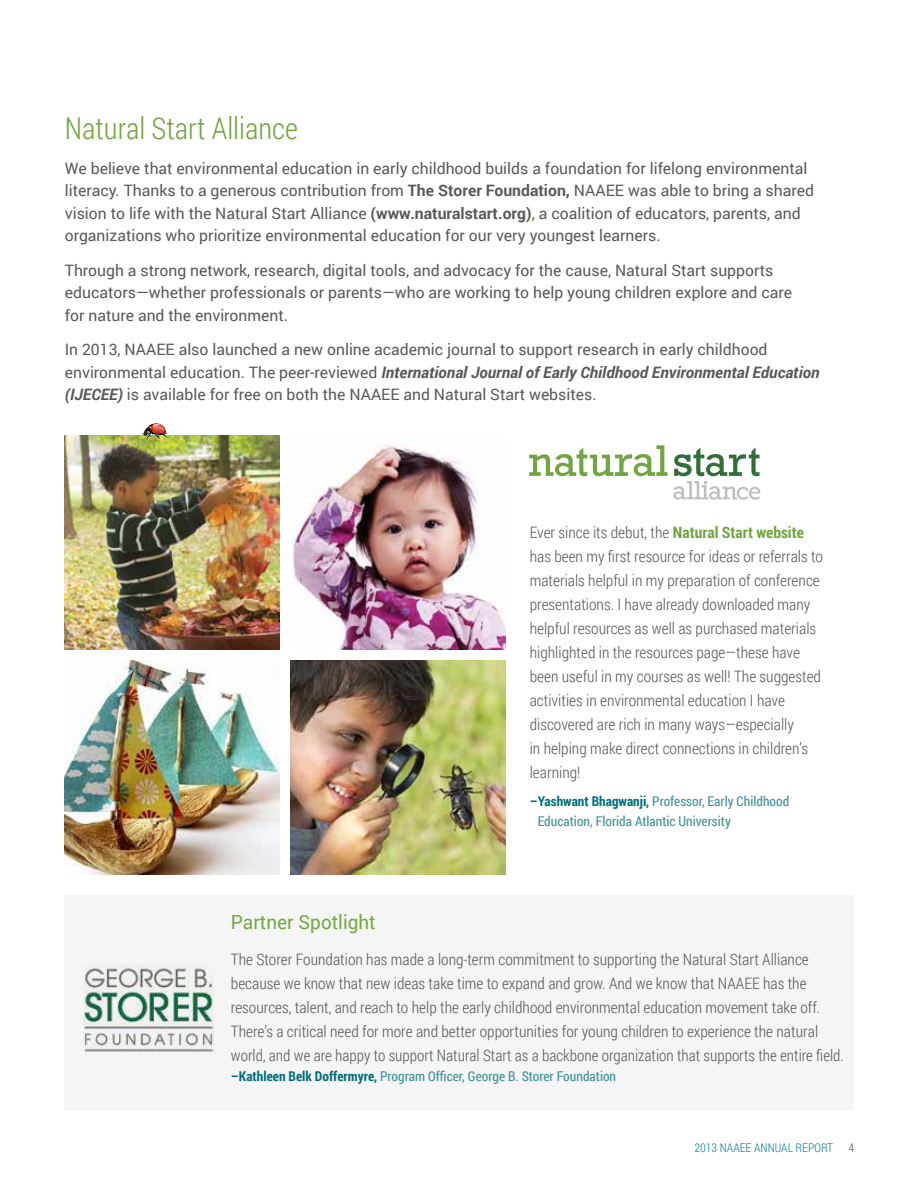
<style>
.page{position:relative;width:918px;height:1188px;background:#fff}
.page>*{position:absolute;margin:0;border:0;box-sizing:border-box;transform-origin:0 0}
.t1{font:300 30px "Roboto Condensed";color:#72a441}
.t2{font:19.5px "Roboto";color:#74a742}
.t3{font:300 15.75px/24px "Roboto Condensed";color:#58595b}
.t4{font:15.75px/22.5px "Roboto";color:#58595b}
.t5{font:13.5px/19.5px "Roboto Condensed";color:#40929a}
.t6{font:300 12px "Roboto Condensed";color:#0c7e96}
.t7{font:300 12px "Roboto Condensed";color:#58595b}
.s1{font-weight:700}
.s2{font-weight:500;color:#fff}
.s3{font-weight:700;font-style:italic}
.s4{font-weight:700;color:#72a441}
.s5{font-weight:700;color:#006e78}
</style>
<div class="page">
<div style="left:65px;top:896px;width:789px;height:215px;background:#f5f5f5"></div>
<img style="left:84px;top:965px;width:129px;height:87px">
<img style="left:65px;top:660px;width:214px;height:214px">
<img style="left:65px;top:435px;width:214px;height:215px">
<img style="left:291px;top:660px;width:214px;height:214px">
<img style="left:292px;top:444px;width:213px;height:206px">
<svg style="left:142px;top:423px;width:25px;height:17px"></svg>
<svg style="left:529px;top:445px;width:231px;height:55px"></svg>
<h1 class="t1" style="left:65px;top:108px;width:235px">Natural Start Alliance</h1>
<p class="t4" style="left:65px;top:156px;width:751px">We believe that environmental education in early childhood builds a foundation for lifelong environmental literacy. Thanks to a generous contribution from <span class="s1">The Storer Foundation,</span> NAAEE was able to bring a shared vision to life with the Natural Start Alliance <span class="s1">(www.naturalstart.org)</span><span class="s2">,</span> a coalition of educators, parents, and organizations who prioritize environmental education for our very youngest learners.</p>
<p class="t4" style="left:65px;top:258px;width:729px">Through a strong network, research, digital tools, and advocacy for the cause, Natural Start supports educators—whether professionals or parents—who are working to help young children explore and care for nature and the environment.</p>
<p class="t4" style="left:65px;top:338px;width:756px">In 2013, NAAEE also launched a new online academic journal to support research in early childhood environmental education. The peer-reviewed <span class="s3">International Journal of Early Childhood Environmental Education (IJECEE)</span> is available for free on both the NAAEE and Natural Start websites.</p>
<p class="t3" style="left:530px;top:519px;width:295px">Ever since its debut, the <span class="s4">Natural Start website </span>has been my first resource for ideas or referrals to materials helpful in my preparation of conference presentations. I have already downloaded many helpful resources as well as purchased materials highlighted in the resources page—these have been useful in my courses as well! The suggested activities in environmental education I have discovered are rich in many ways—especially<br>in helping make direct connections in children’s learning!</p>
<p class="t5" style="left:538px;top:791px;width:253px;text-indent:-8px"><span class="s5">–Yashwant Bhagwanji,</span> Professor, Early Childhood<br>Education, Florida Atlantic University</p>
<p class="t2" style="left:231px;top:908px;width:146px">Partner Spotlight</p>
<p class="t3" style="left:231px;top:947px;width:614px">The Storer Foundation has made a long-term commitment to supporting the Natural Start Alliance because we know that new ideas take time to expand and grow. And we know that NAAEE has the resources, talent, and reach to help the early childhood environmental education movement take off.<br>There’s a critical need for more and better opportunities for young children to experience the natural world, and we are happy to support Natural Start as a backbone organization that supports the entire field.</p>
<p class="t5" style="left:231px;top:1066px;width:387px"><span class="s5">–Kathleen Belk Doffermyre,</span> Program Officer, George B. Storer Foundation</p>
<p class="t6" style="left:694px;top:1139px;width:140px">2013 NAAEE Annual Report</p>
<p class="t7" style="left:848px;top:1139px;width:7px">4</p>
</div>
